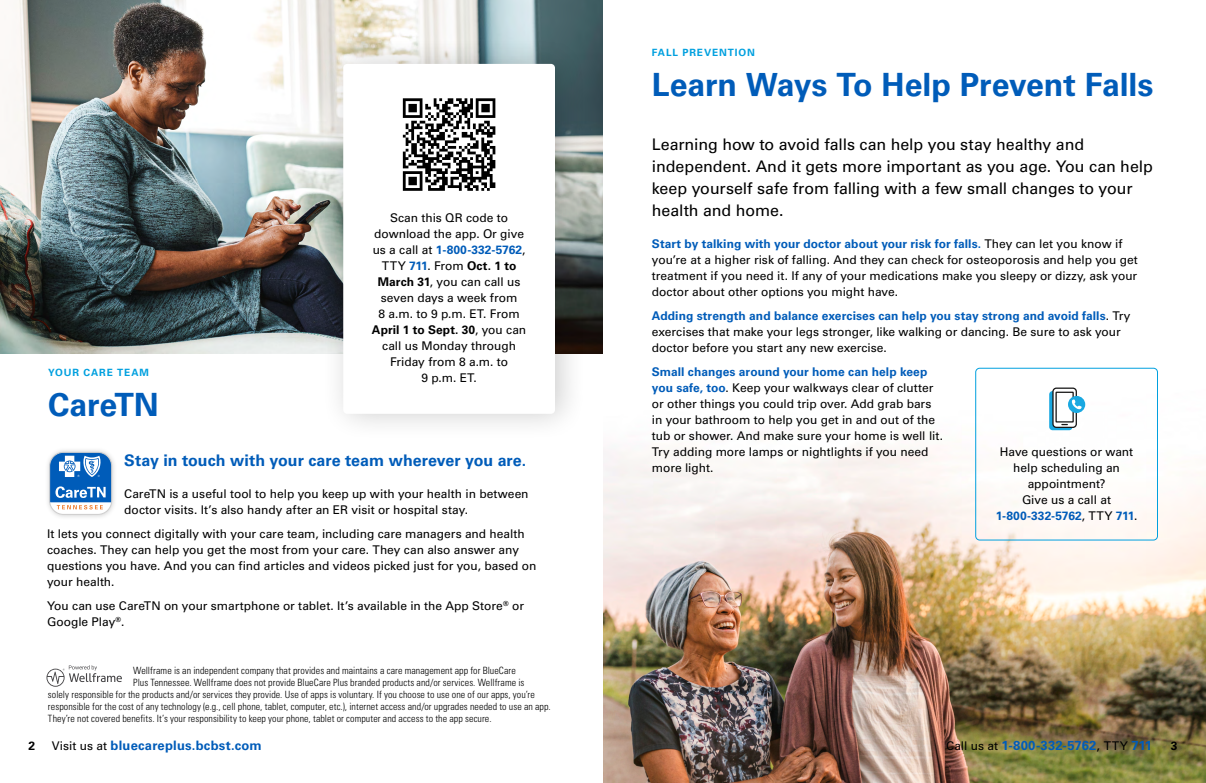
<style>
.page{position:relative;width:1206px;height:783px;background:#fff}
.page>*{position:absolute;margin:0;border:0;box-sizing:border-box;transform-origin:0 0}
.t1{font:700 32px "Univers LT Std";letter-spacing:-.005em;color:#005cb9}
.t2{font:16px/22px "Univers LT Std";letter-spacing:-.005em;color:#000}
.t3{font:700 16px "Univers LT Std";color:#005cb9}
.t4{font:700 13px "Univers LT Std";letter-spacing:.015em;color:#005cb9}
.t5{font:12px/16px "Univers LT Std";letter-spacing:-.005em;color:#000}
.t6{font:700 12px "Univers LT Std";color:#000}
.t7{font:300 condensed 10px "Univers LT Std";letter-spacing:.005em;color:#000}
.t8{font:700 10px "Univers LT Std";letter-spacing:.09em;color:#00a0df}
.s1{font-weight:700;color:#005cb9}
.s2{font-weight:700}
.s3{font-weight:400;font-size:12px;color:#000}
.s4{font-weight:400;color:#000}
</style>
<div class="page">
<img style="left:603px;top:367px;width:603px;height:416px">
<div style="left:975px;top:368px;width:183px;height:173px;border:1px solid #00a0df;border-radius:4px"></div>
<div style="left:1049px;top:391px;width:24px;height:39px;background:#19a8e1;border-radius:3px"></div>
<div style="left:1053px;top:388px;width:23px;height:39px;background:#fff;border-radius:3px"></div>
<div style="left:1052px;top:388px;width:25px;height:40px;border:1px solid #171717;border-radius:3px"></div>
<div style="left:1055px;top:392px;width:19px;height:31px;border:1px solid #171717"></div>
<div style="left:1068px;top:396px;width:17px;height:17px;background:#19a8e1;border-radius:50%"></div>
<svg style="left:1071px;top:399px;width:11px;height:11px"></svg>
<img style="left:0;top:0;width:603px;height:354px">
<div style="left:320px;top:36px;width:268px;height:406px;background:#000;opacity:.2"></div>
<div style="left:343px;top:64px;width:212px;height:350px;background:#fff;border-radius:4px"></div>
<img style="left:48px;top:450px;width:66px;height:67px">
<div style="left:49px;top:452px;width:63px;height:63px;border:1px solid #cecdcd;border-radius:14px"></div>
<svg style="left:50px;top:452px;width:62px;height:62px"></svg>
<svg style="left:46px;top:665px;width:76px;height:22px"></svg>
<svg style="left:403px;top:98px;width:92px;height:93px"></svg>
<p class="t5" style="left:372px;top:210px;width:156px;text-align:center">Scan this QR code to download the app. Or give us a call at <span class="s1">1-800-332-5762</span>,<br>TTY <span class="s1">711</span>. From <span class="s2">Oct. 1 to<br>March 31</span>, you can call us seven days a week from<br>8 a.m. to 9 p.m. ET. From<br><span class="s2">April 1 to Sept. 30</span>, you can call us Monday through<br>Friday from 8 a.m. to<br>9 p.m. ET.</p>
<p class="t8" style="left:48px;top:367px;width:102px">YOUR CARE TEAM</p>
<h2 class="t1" style="left:48px;top:386px;width:112px">CareTN</h2>
<h3 class="t3" style="left:124px;top:451px;width:403px">Stay in touch with your care team wherever you are.</h3>
<p class="t5" style="left:124px;top:486px;width:406px">CareTN is a useful tool to help you keep up with your health in between doctor visits. It’s also handy after an ER visit or hospital stay.</p>
<p class="t5" style="left:47px;top:526px;width:491px">It lets you connect digitally with your care team, including care managers and health coaches. They can help you get the most from your care. They can also answer any questions you have. And you can find articles and videos picked just for you, based on your health.</p>
<p class="t5" style="left:47px;top:598px;width:478px">You can use CareTN on your smartphone or tablet. It’s available in the App Store<sup>®</sup> or<br>Google Play<sup>®</sup> .</p>
<p class="t7" style="left:133px;top:664px;width:384px">Wellframe is an independent company that provides and maintains a care management app for BlueCare</p>
<p class="t7" style="left:133px;top:676px;width:393px">Plus Tennessee. Wellframe does not provide BlueCare Plus branded products and/or services. Wellframe is</p>
<p class="t7" style="left:48px;top:688px;width:488px">solely responsible for the products and/or services they provide. Use of apps is voluntary. If you choose to use one of our apps, you’re</p>
<p class="t7" style="left:48px;top:700px;width:504px">responsible for the cost of any technology (e.g., cell phone, tablet, computer, etc.), internet access and/or upgrades needed to use an app.</p>
<p class="t7" style="left:48px;top:712px;width:445px">They’re not covered benefits. It’s your responsibility to keep your phone, tablet or computer and access to the app secure.</p>
<p class="t8" style="left:652px;top:47px;width:105px">FALL PREVENTION</p>
<h2 class="t1" style="left:652px;top:66px;width:503px">Learn Ways To Help Prevent Falls</h2>
<p class="t2" style="left:652px;top:133px;width:502px">Learning how to avoid falls can help you stay healthy and independent. And it gets more important as you age. You can help keep yourself safe from falling with a few small changes to your health and home.</p>
<p class="t5" style="left:652px;top:236px;width:488px"><span class="s1">Start by talking with your doctor about your risk for falls.</span> They can let you know if you’re at a higher risk of falling. And they can check for osteoporosis and help you get treatment if you need it. If any of your medications make you sleepy or dizzy, ask your doctor about other options you might have.</p>
<p class="t5" style="left:652px;top:308px;width:480px"><span class="s1">Adding strength and balance exercises can help you stay strong and avoid falls</span>. Try exercises that make your legs stronger, like walking or dancing. Be sure to ask your doctor before you start any new exercise.</p>
<p class="t5" style="left:652px;top:364px;width:293px"><span class="s1">Small changes around your home can help keep you safe, too</span>. Keep your walkways clear of clutter or other things you could trip over. Add grab bars in your bathroom to help you get in and out of the tub or shower. And make sure your home is well lit.<br>Try adding more lamps or nightlights if you need more light.</p>
<p class="t5" style="left:996px;top:444px;width:143px;text-align:center">Have questions or want help scheduling an appointment?<br>Give us a call at<br><span class="s1">1-800-332-5762</span>, TTY <span class="s1">711</span>.</p>
<p class="t6" style="left:28px;top:739px;width:8px">2</p>
<p class="t4" style="left:52px;top:738px;width:212px"><span class="s3">Visit us at</span> bluecareplus.bcbst.com</p>
<p class="t4" style="left:946px;top:738px;width:207px"><span class="s3">Call us at</span> 1-800-332-5762<span class="s4">,</span> <span class="s3">TTY</span> 711</p>
<p class="t6" style="left:1171px;top:739px;width:8px">3</p>
</div>
